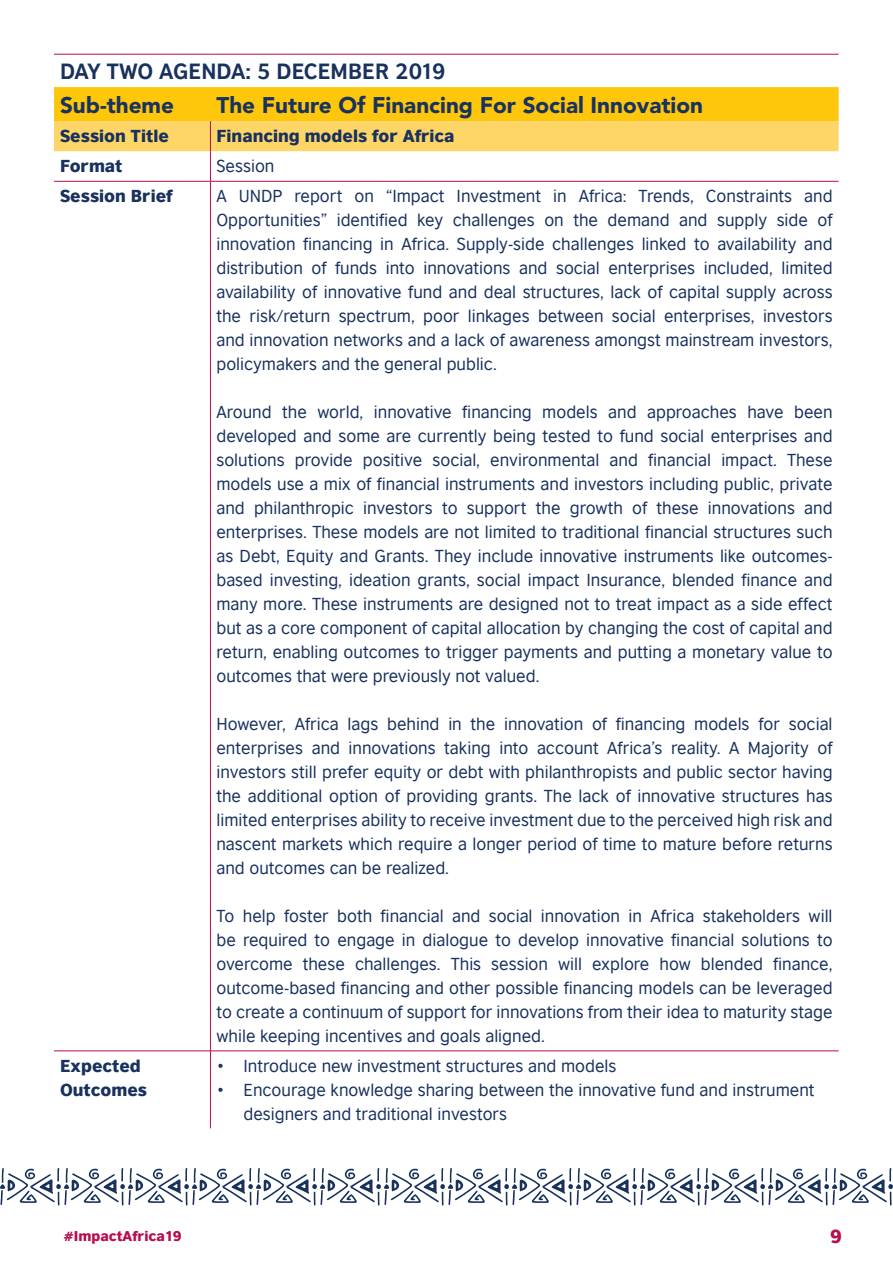
<style>
.page{position:relative;width:893px;height:1263px;background:#fff}
.page>*{position:absolute;margin:0;border:0;box-sizing:border-box;transform-origin:0 0}
.t1{font:65.85px "Rabsypattern";color:#19315e}
.t2{font:900 22.5px "Avenir LT Pro";color:#19325e}
.t3{font:700 21px "British Council Sans";color:#19315e}
.t4{font:900 18px "British Council Sans";color:#b80d4e}
.t5{font:16.5px/24px "British Council Sans";color:#19315e;text-align:justify}
.t6{font:900 16.5px/24px "British Council Sans";color:#19315e}
.t7{font:900 13.5px "British Council Sans";color:#b80d4e}
</style>
<div class="page">
<svg style="left:54px;top:87px;width:785px;height:64px;background:#fecd37"></svg>
<hr style="left:210px;top:121px;width:1px;height:30px;background:#b80d4e">
<hr style="left:210px;top:151px;width:1px;height:30px;background:#b80d4e">
<hr style="left:210px;top:181px;width:629px;height:1px;background:#b80d4e">
<hr style="left:210px;top:181px;width:1px;height:870px;background:#b80d4e">
<hr style="left:210px;top:1051px;width:629px;height:1px;background:#b80d4e">
<hr style="left:210px;top:1051px;width:1px;height:77px;background:#b80d4e">
<hr style="left:54px;top:54px;width:156px;height:1px;background:#b80d4e">
<hr style="left:210px;top:54px;width:629px;height:1px;background:#b80d4e">
<hr style="left:54px;top:181px;width:156px;height:1px;background:#b80d4e">
<hr style="left:54px;top:1051px;width:156px;height:1px;background:#b80d4e">
<p class="t3" style="left:60px;top:52px;width:387px">DAY TWO AGENDA: 5 DECEMBER 2019</p>
<p class="t2" style="left:60px;top:91px;width:116px">Sub-theme</p>
<p class="t2" style="left:216px;top:91px;width:488px">The Future Of Financing For Social Innovation</p>
<p class="t6" style="left:60px;top:122px;width:110px">Session Title</p>
<p class="t6" style="left:216px;top:122px;width:239px">Financing models for Africa</p>
<p class="t6" style="left:60px;top:152px;width:64px">Format</p>
<p class="t5" style="left:216px;top:153px;width:59px">Session</p>
<p class="t6" style="left:60px;top:182px;width:114px">Session Brief</p>
<p class="t5" style="left:216px;top:183px;width:618px">A UNDP report on “Impact Investment in Africa: Trends, Constraints and Opportunities” identified key challenges on the demand and supply side of innovation financing in Africa. Supply-side challenges linked to availability and distribution of funds into innovations and social enterprises included, limited availability of innovative fund and deal structures, lack of capital supply across the risk/return spectrum, poor linkages between social enterprises, investors and innovation networks and a lack of awareness amongst mainstream investors, policymakers and the general public.</p>
<p class="t5" style="left:216px;top:399px;width:618px">Around the world, innovative financing models and approaches have been developed and some are currently being tested to fund social enterprises and solutions provide positive social, environmental and financial impact. These models use a mix of financial instruments and investors including public, private and philanthropic investors to support the growth of these innovations and enterprises. These models are not limited to traditional financial structures such as Debt, Equity and Grants. They include innovative instruments like outcomes&shy;based investing, ideation grants, social impact Insurance, blended finance and many more. These instruments are designed not to treat impact as a side effect but as a core component of capital allocation by changing the cost of capital and return, enabling outcomes to trigger payments and putting a monetary value to outcomes that were previously not valued.</p>
<p class="t5" style="left:216px;top:711px;width:618px">However, Africa lags behind in the innovation of financing models for social enterprises and innovations taking into account Africa’s reality. A Majority of investors still prefer equity or debt with philanthropists and public sector having the additional option of providing grants. The lack of innovative structures has limited enterprises ability to receive investment due to the perceived high risk and nascent markets which require a longer period of time to mature before returns and outcomes can be realized.</p>
<p class="t5" style="left:216px;top:903px;width:618px">To help foster both financial and social innovation in Africa stakeholders will be required to engage in dialogue to develop innovative financial solutions to overcome these challenges. This session will explore how blended finance, outcome-based financing and other possible financing models can be leveraged to create a continuum of support for innovations from their idea to maturity stage while keeping incentives and goals aligned.</p>
<p class="t6" style="left:60px;top:1052px;width:89px">Expected<br>Outcomes</p>
<p class="t5" style="left:216px;top:1052px;width:401px">• Introduce new investment structures and models</p>
<p class="t5" style="left:243px;top:1076px;width:573px;text-indent:-27px">• Encourage knowledge sharing between the innovative fund and instrument designers and traditional investors</p>
<h1 class="t1" style="left:-1px;top:1157px;width:898px">yyyyyyyyyyyyyy</h1>
<p class="t7" style="left:64px;top:1223px;width:119px">#ImpactAfrica19</p>
<p class="t4" style="left:830px;top:1219px;width:13px">9</p>
</div>
